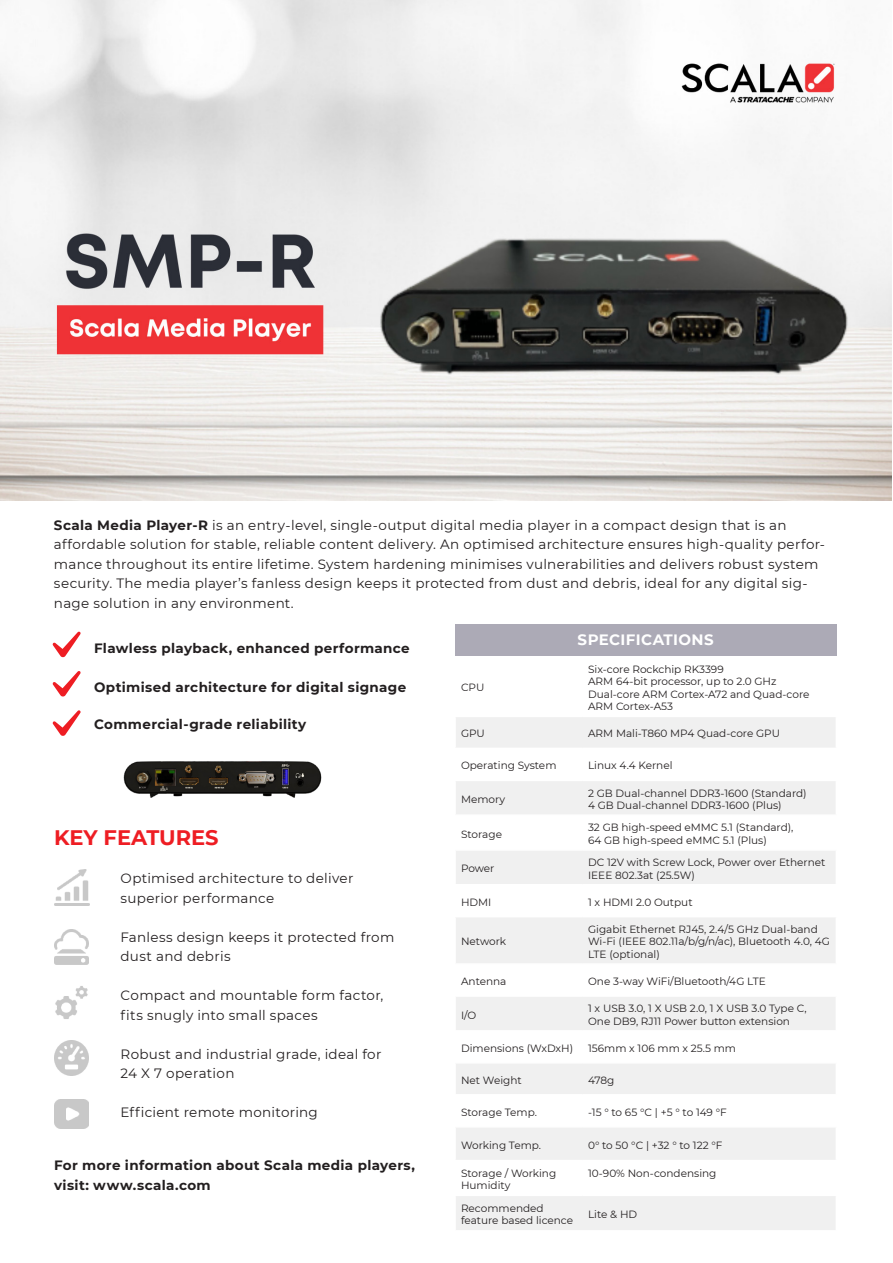
<style>
.page{position:relative;width:893px;height:1263px;background:#fff}
.page>*{position:absolute;margin:0;border:0;box-sizing:border-box;transform-origin:0 0}
.t1{font:700 21px "Montserrat";color:#ee1d23}
.t2{font:700 15px "Montserrat";letter-spacing:.025em;color:#fff}
.t3{font:13.5px/19.5px "Montserrat";letter-spacing:.02em;color:#231f20}
.t4{font:700 13.5px/19.5px "Montserrat";letter-spacing:.025em;color:#231f20}
.t5{font:10.5px/12.6px "Montserrat";color:#231f20}
.s1{font-weight:700}
</style>
<div class="page">
<img style="left:123px;top:761px;width:199px;height:37px">
<svg style="left:52px;top:631px;width:29px;height:27px"></svg>
<svg style="left:52px;top:671px;width:29px;height:26px"></svg>
<svg style="left:52px;top:710px;width:29px;height:26px"></svg>
<img style="left:55px;top:986px;width:33px;height:33px">
<img style="left:54px;top:929px;width:35px;height:35px">
<img style="left:54px;top:870px;width:35px;height:35px">
<img style="left:54px;top:1041px;width:35px;height:34px">
<img style="left:54px;top:1099px;width:34px;height:30px">
<img style="left:0;top:0;width:891px;height:501px">
<div style="left:455px;top:624px;width:381px;height:32px;background:#acaab6"></div>
<svg style="left:456px;top:717px;width:379px;height:513px;fill:#f0f0f0"></svg>
<hr style="left:454px;top:748px;width:128px;height:1px;background:#fff">
<hr style="left:582px;top:748px;width:255px;height:1px;background:#fff">
<hr style="left:454px;top:780px;width:128px;height:1px;background:#fff">
<hr style="left:582px;top:780px;width:255px;height:1px;background:#fff">
<hr style="left:454px;top:814px;width:128px;height:2px;background:#fff">
<hr style="left:582px;top:814px;width:255px;height:2px;background:#fff">
<hr style="left:454px;top:849px;width:128px;height:2px;background:#fff">
<hr style="left:582px;top:849px;width:255px;height:2px;background:#fff">
<hr style="left:454px;top:884px;width:128px;height:1px;background:#fff">
<hr style="left:582px;top:884px;width:255px;height:1px;background:#fff">
<hr style="left:454px;top:916px;width:128px;height:1px;background:#fff">
<hr style="left:582px;top:916px;width:255px;height:1px;background:#fff">
<hr style="left:454px;top:963px;width:128px;height:2px;background:#fff">
<hr style="left:582px;top:963px;width:255px;height:2px;background:#fff">
<hr style="left:454px;top:995px;width:128px;height:2px;background:#fff">
<hr style="left:582px;top:995px;width:255px;height:2px;background:#fff">
<hr style="left:454px;top:1030px;width:128px;height:1px;background:#fff">
<hr style="left:582px;top:1030px;width:255px;height:1px;background:#fff">
<hr style="left:454px;top:1062px;width:128px;height:1px;background:#fff">
<hr style="left:582px;top:1062px;width:255px;height:1px;background:#fff">
<hr style="left:454px;top:1094px;width:128px;height:1px;background:#fff">
<hr style="left:582px;top:1094px;width:255px;height:1px;background:#fff">
<hr style="left:454px;top:1126px;width:128px;height:1px;background:#fff">
<hr style="left:582px;top:1126px;width:255px;height:1px;background:#fff">
<hr style="left:454px;top:1160px;width:128px;height:1px;background:#fff">
<hr style="left:582px;top:1160px;width:255px;height:1px;background:#fff">
<hr style="left:454px;top:1194px;width:128px;height:2px;background:#fff">
<hr style="left:582px;top:1194px;width:255px;height:2px;background:#fff">
<p class="t3" style="left:54px;top:515px;width:772px"><span class="s1">Scala Media Player-R</span> is an entry-level, single-output digital media player in a compact design that is an affordable solution for stable, reliable content delivery. An optimised architecture ensures high-quality perfor&shy;mance throughout its entire lifetime. System hardening minimises vulnerabilities and delivers robust system security. The media player’s fanless design keeps it protected from dust and debris, ideal for any digital sig&shy;nage solution in any environment.</p>
<p class="t4" style="left:94px;top:637px;width:317px">Flawless playback, enhanced performance</p>
<p class="t4" style="left:94px;top:676px;width:314px">Optimised architecture for digital signage</p>
<p class="t4" style="left:94px;top:714px;width:214px">Commercial-grade reliability</p>
<p class="t1" style="left:54px;top:822px;width:166px">KEY FEATURES</p>
<p class="t3" style="left:121px;top:868px;width:234px">Optimised architecture to deliver</p>
<p class="t3" style="left:121px;top:887px;width:155px">superior performance</p>
<p class="t3" style="left:121px;top:926px;width:275px">Fanless design keeps it protected from</p>
<p class="t3" style="left:121px;top:946px;width:111px">dust and debris</p>
<p class="t3" style="left:121px;top:985px;width:264px">Compact and mountable form factor,</p>
<p class="t3" style="left:121px;top:1004px;width:199px">fits snugly into small spaces</p>
<p class="t3" style="left:121px;top:1043px;width:262px">Robust and industrial grade, ideal for</p>
<p class="t3" style="left:121px;top:1063px;width:115px">24 X 7 operation</p>
<p class="t3" style="left:121px;top:1102px;width:199px">Efficient remote monitoring</p>
<p class="t4" style="left:54px;top:1155px;width:362px">For more information about Scala media players, visit: www.scala.com</p>
<p class="t5" style="left:461px;top:681px;width:25px">CPU</p>
<p class="t2" style="left:578px;top:629px;width:138px">SPECIFICATIONS</p>
<p class="t5" style="left:588px;top:662px;width:223px">Six-core Rockchip RK3399<br>ARM 64-bit processor, up to 2.0 GHz<br>Dual-core ARM Cortex-A72 and Quad-core<br>ARM Cortex-A53</p>
<p class="t5" style="left:461px;top:727px;width:25px">GPU</p>
<p class="t5" style="left:588px;top:727px;width:193px">ARM Mali-T860 MP4 Quad-core GPU</p>
<p class="t5" style="left:461px;top:759px;width:97px">Operating System</p>
<p class="t5" style="left:588px;top:759px;width:86px">Linux 4.4 Kernel</p>
<p class="t5" style="left:461px;top:792px;width:46px">Memory</p>
<p class="t5" style="left:588px;top:786px;width:220px">2 GB Dual-channel DDR3-1600 (Standard)<br>4 GB Dual-channel DDR3-1600 (Plus)</p>
<p class="t5" style="left:461px;top:827px;width:42px">Storage</p>
<p class="t5" style="left:588px;top:821px;width:207px">32 GB high-speed eMMC 5.1 (Standard),<br>64 GB high-speed eMMC 5.1 (Plus)</p>
<p class="t5" style="left:461px;top:862px;width:35px">Power</p>
<p class="t5" style="left:588px;top:856px;width:239px">DC 12V with Screw Lock, Power over Ethernet<br>IEEE 802.3at (25.5W)</p>
<p class="t5" style="left:461px;top:895px;width:32px">HDMI</p>
<p class="t5" style="left:588px;top:895px;width:106px">1 x HDMI 2.0 Output</p>
<p class="t5" style="left:461px;top:935px;width:47px">Network</p>
<p class="t5" style="left:588px;top:922px;width:243px">Gigabit Ethernet RJ45, 2.4/5 GHz Dual-band<br>Wi-Fi (IEEE 802.11a/b/g/n/ac), Bluetooth 4.0, 4G<br>LTE (optional)</p>
<p class="t5" style="left:461px;top:975px;width:47px">Antenna</p>
<p class="t5" style="left:588px;top:975px;width:179px">One 3-way WiFi/Bluetooth/4G LTE</p>
<p class="t5" style="left:461px;top:1008px;width:17px">I/O</p>
<p class="t5" style="left:588px;top:1002px;width:220px">1 x USB 3.0, 1 X USB 2.0, 1 X USB 3.0 Type C,<br>One DB9, RJ11 Power button extension</p>
<p class="t5" style="left:461px;top:1041px;width:114px">Dimensions (WxDxH)</p>
<p class="t5" style="left:588px;top:1041px;width:149px">156mm x 106 mm x 25.5 mm</p>
<p class="t5" style="left:461px;top:1073px;width:62px">Net Weight</p>
<p class="t5" style="left:588px;top:1073px;width:28px">478g</p>
<p class="t5" style="left:461px;top:1105px;width:77px">Storage Temp.</p>
<p class="t5" style="left:588px;top:1105px;width:140px">-15 ° to 65 °C | +5 ° to 149 °F</p>
<p class="t5" style="left:461px;top:1138px;width:82px">Working Temp.</p>
<p class="t5" style="left:588px;top:1138px;width:136px">0° to 50 °C | +32 ° to 122 °F</p>
<p class="t5" style="left:461px;top:1166px;width:97px">Storage / Working</p>
<p class="t5" style="left:461px;top:1179px;width:51px">Humidity</p>
<p class="t5" style="left:588px;top:1166px;width:130px">10-90% Non-condensing</p>
<p class="t5" style="left:461px;top:1201px;width:84px">Recommended</p>
<p class="t5" style="left:461px;top:1214px;width:114px">feature based licence</p>
<p class="t5" style="left:588px;top:1207px;width:51px">Lite &amp; HD</p>
</div>
